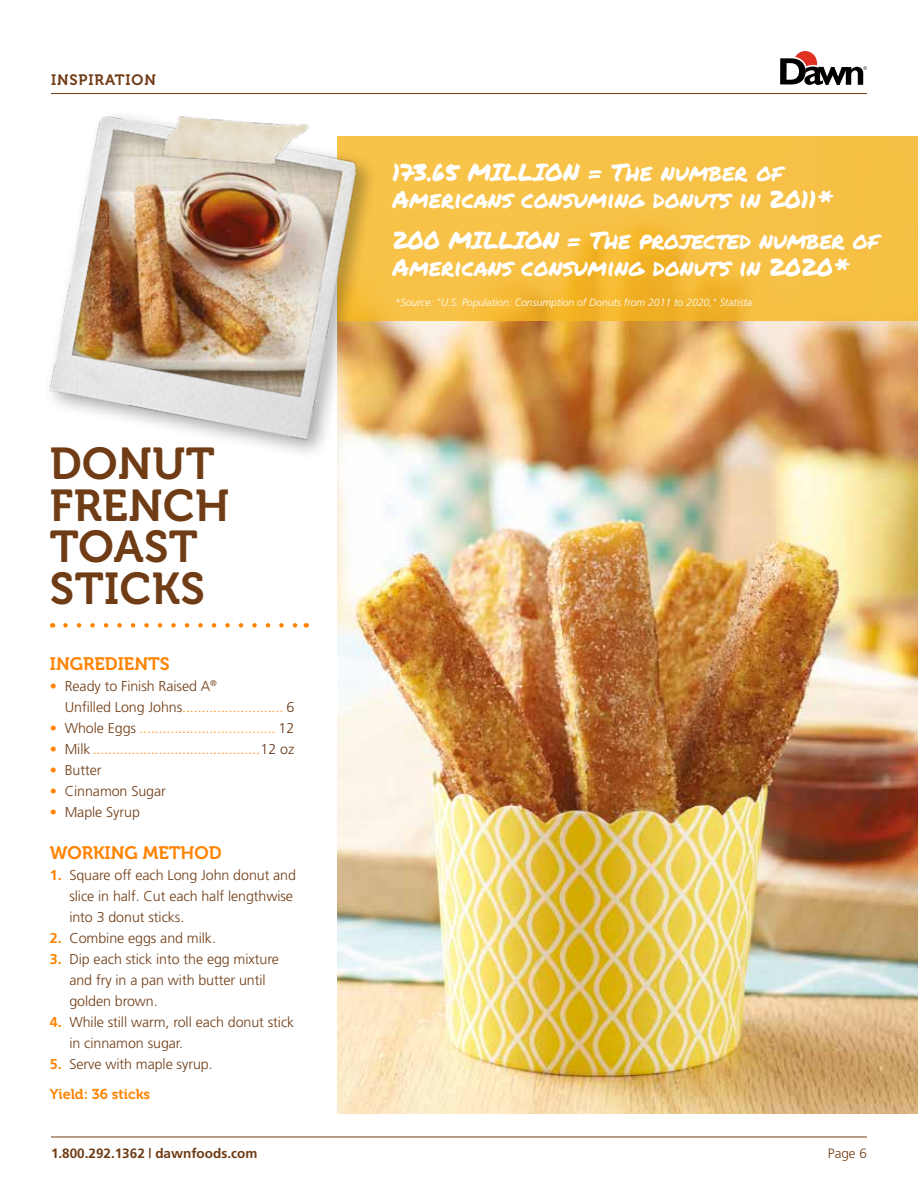
<style>
.page{position:relative;width:918px;height:1188px;background:#fff}
.page>*{position:absolute;margin:0;border:0;box-sizing:border-box;transform-origin:0 0}
.t1{font:44.4px/41.5px "Museo 700";letter-spacing:.01em;color:#703c15}
.t2{font:24px/27px "Permanent Marker";color:#fff}
.t3{font:18px "Museo 700";color:#ff8300}
.t4{font:15px "Museo 700";letter-spacing:.06em;color:#703c15}
.t5{font:300 14.25px/21px "Frutiger";letter-spacing:-.005em;color:#703c15}
.t6{font:300 14.25px "Frutiger";letter-spacing:-.005em;color:#ff8300}
.t7{font:14.25px "Museo 700";color:#ff8300}
.t8{font:700 13.5px "Frutiger";color:#703c15}
.t9{font:300 13.5px "Frutiger";color:#703c15}
.t10{font:italic 300 10.5px "Frutiger";letter-spacing:-.005em;color:#fff}
.s1{color:#ff8300}
.s2{color:#673918}
.s3{color:#703c15}
.s4{font-weight:700;color:#ff8300}
</style>
<div class="page">
<img style="left:337px;top:321px;width:581px;height:793px">
<hr style="left:51px;top:1137px;width:816px;height:1px;background:#703c15">
<hr style="left:51px;top:93px;width:816px;height:1px;background:#703c15">
<svg style="left:780px;top:51px;width:87px;height:34px"></svg>
<svg style="left:377px;top:136px;width:541px;height:185px;fill:#f7c146"></svg>
<div style="left:43px;top:109px;width:334px;height:351px;background:#000;opacity:.35"></div>
<img style="left:43px;top:109px;width:330px;height:344px">
<img style="left:156px;top:113px;width:156px;height:55px">
<svg style="left:65px;top:623px;width:233px;height:5px"></svg>
<p class="t4" style="left:51px;top:72px;width:106px">INSPIRATION</p>
<h1 class="t1" style="left:50px;top:444px;width:181px">DONUT<br>FRENCH<br>TOAST<br>STICKS</h1>
<p class="t3" style="left:50px;top:654px;width:121px">INGREDIENTS</p>
<p class="t5" style="left:65px;top:676px;width:231px;text-indent:-15px"><span class="s1">•</span> Ready to Finish Raised A<sup>®<br></sup>Unfilled Long Johns<span class="s1">..........................</span> <span class="s2">6</span></p>
<p class="t6" style="left:50px;top:720px;width:246px">• <span class="s3">Whole Eggs</span> ................................... <span class="s2">12</span></p>
<p class="t6" style="left:50px;top:741px;width:246px">• <span class="s3">Milk</span> ...........................................<span class="s2">12 oz</span></p>
<p class="t5" style="left:50px;top:760px;width:53px"><span class="s1">•</span> Butter</p>
<p class="t5" style="left:50px;top:781px;width:118px"><span class="s1">•</span> Cinnamon Sugar</p>
<p class="t5" style="left:50px;top:802px;width:92px"><span class="s1">•</span> Maple Syrup</p>
<p class="t3" style="left:50px;top:843px;width:173px">WORKING METHOD</p>
<p class="t5" style="left:69px;top:865px;width:228px;text-indent:-19px"><span class="s4">1.</span> Square off each Long John donut and slice in half. Cut each half lengthwise into 3 donut sticks.</p>
<p class="t5" style="left:50px;top:928px;width:168px"><span class="s4">2.</span> Combine eggs and milk.</p>
<p class="t5" style="left:69px;top:949px;width:211px;text-indent:-19px"><span class="s4">3.</span> Dip each stick into the egg mixture and fry in a pan with butter until golden brown.</p>
<p class="t5" style="left:69px;top:1012px;width:227px;text-indent:-19px"><span class="s4">4.</span> While still warm, roll each donut stick in cinnamon sugar.</p>
<p class="t5" style="left:50px;top:1054px;width:164px"><span class="s4">5.</span> Serve with maple syrup.</p>
<p class="t7" style="left:50px;top:1086px;width:102px">Yield: 36 sticks</p>
<h2 class="t2" style="left:392px;top:158px;width:442px">173.65 MILLION = The number of<br>Americans consuming donuts in 2011*</h2>
<h2 class="t2" style="left:392px;top:226px;width:488px">200 MILLION = The projected number of<br>Americans consuming donuts in 2020*</h2>
<p class="t10" style="left:395px;top:296px;width:359px">*Source: "U.S. Population: Consumption of Donuts from 2011 to 2020," Statista</p>
<p class="t8" style="left:51px;top:1146px;width:208px">1.800.292.1362 | dawnfoods.com</p>
<p class="t9" style="left:828px;top:1146px;width:41px">Page 6</p>
</div>
